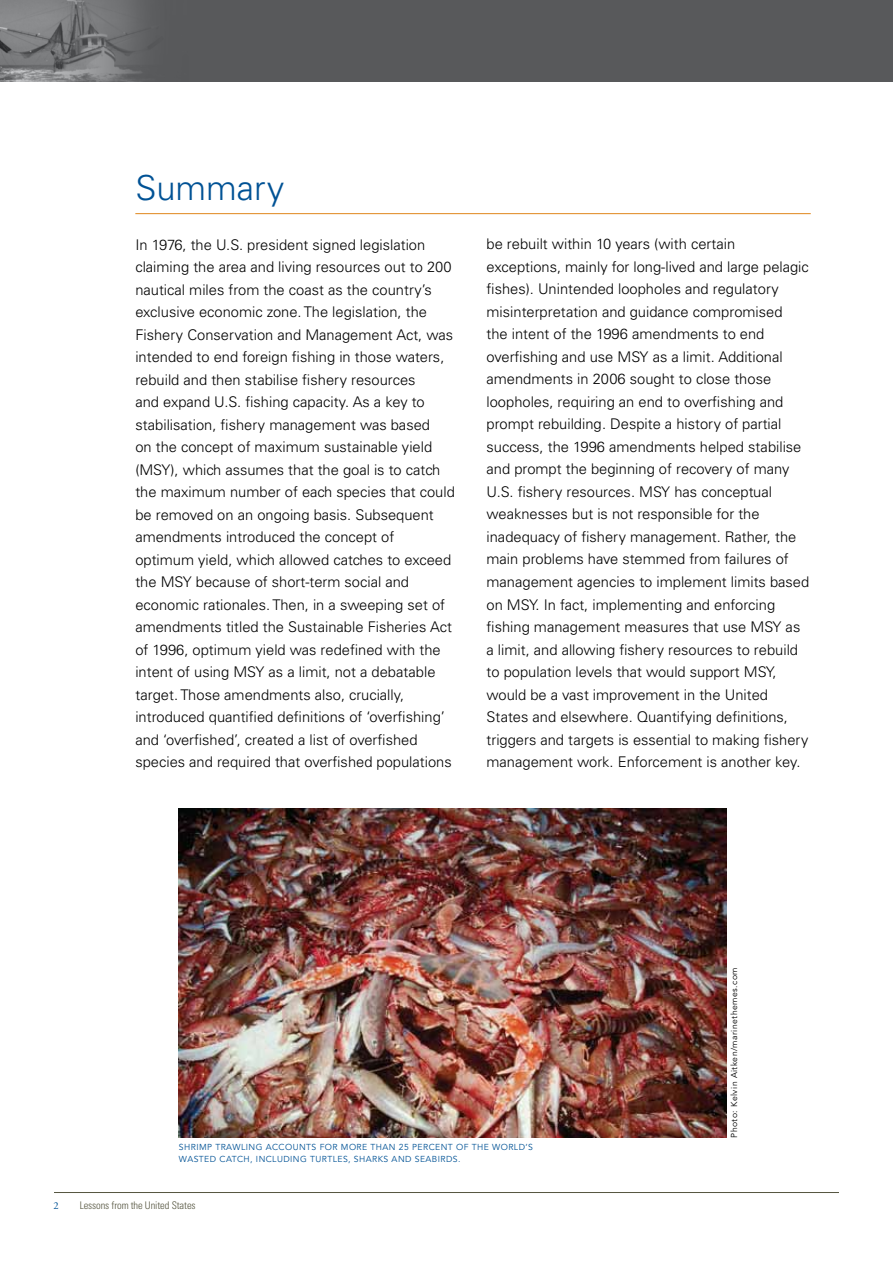
<style>
.page{position:relative;width:893px;height:1263px;background:#fff}
.page>*{position:absolute;margin:0;border:0;box-sizing:border-box;transform-origin:0 0}
.t1{font:300 34.5px "Univers";color:#005295}
.t2{font:300 14.7px/22.5px "Univers";color:#000}
.t3{font:300 condensed 10.5px "Univers";letter-spacing:-.01em;color:#555540}
.t4{font:10.5px "Adobe Garamond";color:#005295}
.t5{font:8.7px/12px "Avenir";letter-spacing:.05em;color:#005295}
.t6{font:8.7px "Avenir";letter-spacing:.05em;color:#000}
</style>
<div class="page">
<hr style="left:54px;top:1192px;width:785px;height:1px;background:#555540">
<div style="left:0;top:0;width:893px;height:81px;background:#58595b"></div>
<hr style="left:135px;top:213px;width:676px;height:1px;background:#e0861b">
<img style="left:179px;top:809px;width:547px;height:329px">
<img style="left:0;top:0;width:143px;height:81px">
<h1 class="t1" style="left:135px;top:167px;width:150px">Summary</h1>
<p class="t2" style="left:135px;top:233px;width:321px">In 1976, the U.S. president signed legislation claiming the area and living resources out to 200 nautical miles from the coast as the country’s exclusive economic zone. The legislation, the Fishery Conservation and Management Act, was intended to end foreign fishing in those waters, rebuild and then stabilise fishery resources<br>and expand U.S. fishing capacity. As a key to stabilisation, fishery management was based<br>on the concept of maximum sustainable yield (MSY), which assumes that the goal is to catch the maximum number of each species that could be removed on an ongoing basis. Subsequent amendments introduced the concept of optimum yield, which allowed catches to exceed the MSY because of short-term social and economic rationales. Then, in a sweeping set of amendments titled the Sustainable Fisheries Act of 1996, optimum yield was redefined with the intent of using MSY as a limit, not a debatable target. Those amendments also, crucially, introduced quantified definitions of ‘overfishing’ and ‘overfished’, created a list of overfished species and required that overfished populations</p>
<p class="t2" style="left:487px;top:233px;width:324px">be rebuilt within 10 years (with certain exceptions, mainly for long-lived and large pelagic fishes). Unintended loopholes and regulatory misinterpretation and guidance compromised<br>the intent of the 1996 amendments to end overfishing and use MSY as a limit. Additional amendments in 2006 sought to close those loopholes, requiring an end to overfishing and prompt rebuilding. Despite a history of partial success, the 1996 amendments helped stabilise and prompt the beginning of recovery of many U.S. fishery resources. MSY has conceptual weaknesses but is not responsible for the inadequacy of fishery management. Rather, the main problems have stemmed from failures of management agencies to implement limits based on MSY. In fact, implementing and enforcing fishing management measures that use MSY as a limit, and allowing fishery resources to rebuild to population levels that would support MSY, would be a vast improvement in the United States and elsewhere. Quantifying definitions, triggers and targets is essential to making fishery management work. Enforcement is another key.</p>
<p class="t5" style="left:179px;top:1141px;width:354px">SHRIMP TRAWLING ACCOUNTS FOR MORE THAN 25 PERCENT OF THE WORLD’S<br>WASTED CATCH, INCLUDING TURTLES, SHARKS AND SEABIRDS.</p>
<p class="t4" style="left:53px;top:1200px;width:7px">2</p>
<p class="t3" style="left:80px;top:1199px;width:117px">Lessons from the United States</p>
<p class="t6" style="left:729px;top:1138px;width:172px;rotate:-90deg">PHOTO: KELVIN AITKEN/MARINETHEMES.COM</p>
</div>
